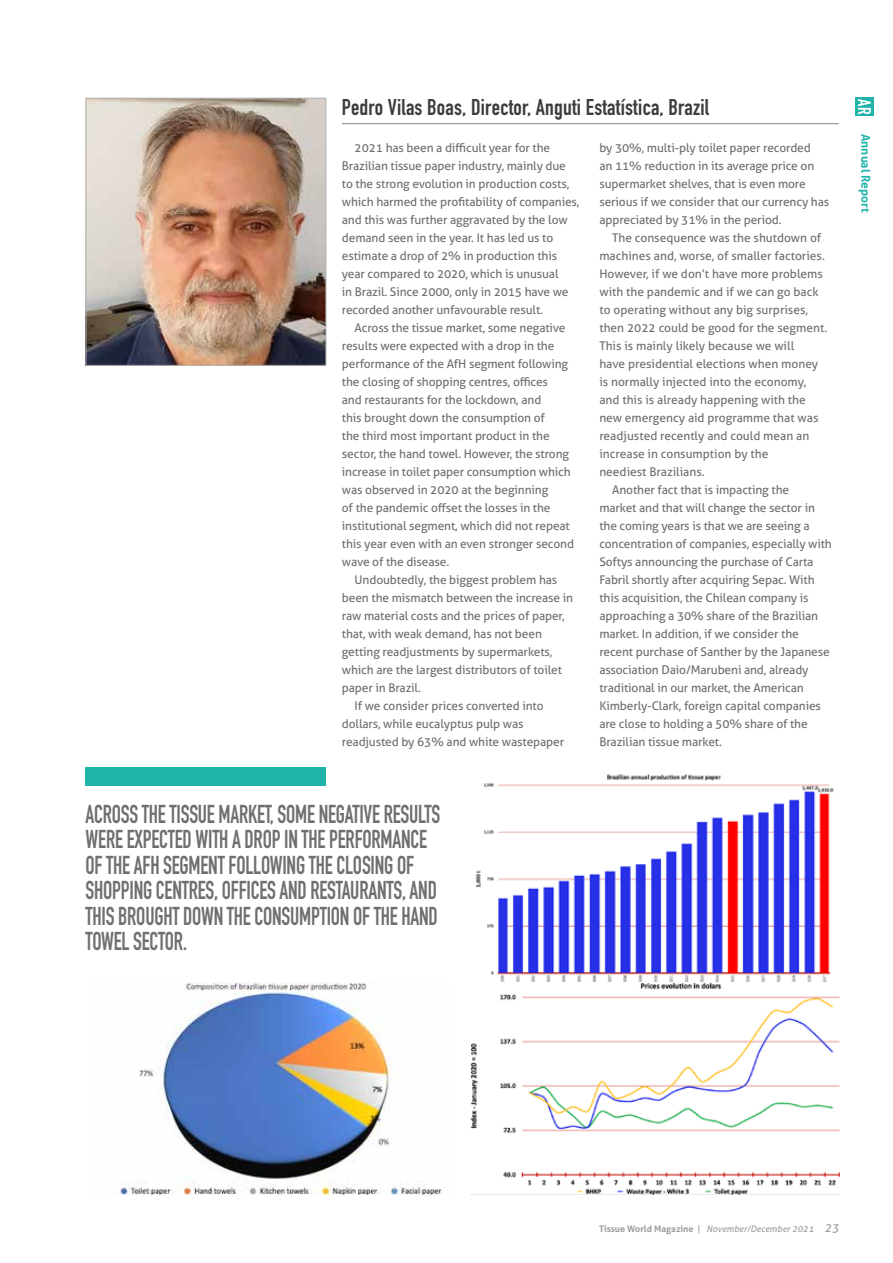
<style>
.page{position:relative;width:893px;height:1263px;background:#fff}
.page>*{position:absolute;margin:0;border:0;box-sizing:border-box;transform-origin:0 0}
.t1{font:700 25.5px/25.5px "DIN Condensed";letter-spacing:-.01em;color:#706f6f;scale:.85 1}
.t2{font:700 22.5px "DIN Condensed";letter-spacing:.01em;color:#3c3c3b}
.t3{font:700 18px "DIN Condensed";color:#fff}
.t4{font:12px/18px "Aller";letter-spacing:-.01em;color:#706f6f}
.t5{font:700 12px "Aller";color:#20b3aa}
.t6{font:italic 9px "Aller";color:#9d9d9c}
.s1{font-weight:700;font-style:normal}
.s2{font-style:normal}
.s3{font-size:12px}
</style>
<div class="page">
<div style="left:856px;top:98px;width:18px;height:18px;background:#20b3aa"></div>
<hr style="left:342px;top:123px;width:497px;height:1px;background:#878787">
<img style="left:88px;top:100px;width:236px;height:264px">
<div style="left:86px;top:98px;width:240px;height:268px;border:1px solid #b3b2b2"></div>
<div style="left:85px;top:767px;width:241px;height:19px;background:#20b3aa"></div>
<img style="left:470px;top:774px;width:369px;height:421px">
<img style="left:120px;top:982px;width:322px;height:213px">
<h2 class="t2" style="left:342px;top:92px;width:369px">Pedro Vilas Boas, Director, Anguti Estatística, Brazil</h2>
<p class="t4" style="left:342px;top:139px;width:239px;text-indent:13px">2021 has been a difficult year for the Brazilian tissue paper industry, mainly due to the strong evolution in production costs, which harmed the profitability of companies, and this was further aggravated by the low demand seen in the year. It has led us to estimate a drop of 2% in production this year compared to 2020, which is unusual<br>in Brazil. Since 2000, only in 2015 have we recorded another unfavourable result.</p>
<p class="t4" style="left:342px;top:319px;width:234px;text-indent:13px">Across the tissue market, some negative results were expected with a drop in the performance of the AfH segment following the closing of shopping centres, offices<br>and restaurants for the lockdown, and<br>this brought down the consumption of<br>the third most important product in the sector, the hand towel. However, the strong increase in toilet paper consumption which was observed in 2020 at the beginning<br>of the pandemic offset the losses in the institutional segment, which did not repeat this year even with an even stronger second wave of the disease.</p>
<p class="t4" style="left:355px;top:571px;width:204px">Undoubtedly, the biggest problem has</p>
<p class="t4" style="left:342px;top:589px;width:233px">been the mismatch between the increase in</p>
<p class="t4" style="left:342px;top:607px;width:224px">raw material costs and the prices of paper,</p>
<p class="t4" style="left:342px;top:625px;width:202px">that, with weak demand, has not been</p>
<p class="t4" style="left:342px;top:643px;width:212px">getting readjustments by supermarkets,</p>
<p class="t4" style="left:342px;top:661px;width:222px">which are the largest distributors of toilet</p>
<p class="t4" style="left:342px;top:679px;width:81px">paper in Brazil.</p>
<p class="t4" style="left:355px;top:697px;width:190px">If we consider prices converted into</p>
<p class="t4" style="left:342px;top:715px;width:183px">dollars, while eucalyptus pulp was</p>
<p class="t4" style="left:342px;top:733px;width:224px">readjusted by 63% and white wastepaper</p>
<p class="t4" style="left:599px;top:139px;width:231px">by 30%, multi-ply toilet paper recorded<br>an 11% reduction in its average price on supermarket shelves, that is even more serious if we consider that our currency has appreciated by 31% in the period.</p>
<p class="t4" style="left:612px;top:229px;width:211px">The consequence was the shutdown of</p>
<p class="t4" style="left:599px;top:247px;width:227px">machines and, worse, of smaller factories.</p>
<p class="t4" style="left:599px;top:265px;width:225px">However, if we don’t have more problems</p>
<p class="t4" style="left:599px;top:283px;width:221px">with the pandemic and if we can go back</p>
<p class="t4" style="left:599px;top:301px;width:210px">to operating without any big surprises,</p>
<p class="t4" style="left:599px;top:319px;width:229px">then 2022 could be good for the segment.</p>
<p class="t4" style="left:599px;top:337px;width:196px">This is mainly likely because we will</p>
<p class="t4" style="left:599px;top:355px;width:220px">have presidential elections when money</p>
<p class="t4" style="left:599px;top:373px;width:209px">is normally injected into the economy,</p>
<p class="t4" style="left:599px;top:391px;width:208px">and this is already happening with the</p>
<p class="t4" style="left:599px;top:409px;width:221px">new emergency aid programme that was</p>
<p class="t4" style="left:599px;top:427px;width:211px">readjusted recently and could mean an</p>
<p class="t4" style="left:599px;top:445px;width:171px">increase in consumption by the</p>
<p class="t4" style="left:599px;top:463px;width:107px">neediest Brazilians.</p>
<p class="t4" style="left:612px;top:481px;width:179px">Another fact that is impacting the</p>
<p class="t4" style="left:599px;top:499px;width:217px">market and that will change the sector in</p>
<p class="t4" style="left:599px;top:517px;width:212px">the coming years is that we are seeing a</p>
<p class="t4" style="left:599px;top:535px;width:234px">concentration of companies, especially with</p>
<p class="t4" style="left:599px;top:553px;width:216px">Softys announcing the purchase of Carta</p>
<p class="t4" style="left:599px;top:571px;width:217px">Fabril shortly after acquiring Sepac. With</p>
<p class="t4" style="left:599px;top:589px;width:211px">this acquisition, the Chilean company is</p>
<p class="t4" style="left:599px;top:607px;width:220px">approaching a 30% share of the Brazilian</p>
<p class="t4" style="left:599px;top:625px;width:201px">market. In addition, if we consider the</p>
<p class="t4" style="left:599px;top:643px;width:232px">recent purchase of Santher by the Japanese</p>
<p class="t4" style="left:599px;top:661px;width:211px">association Daio/Marubeni and, already</p>
<p class="t4" style="left:599px;top:679px;width:206px">traditional in our market, the American</p>
<p class="t4" style="left:599px;top:697px;width:223px">Kimberly-Clark, foreign capital companies</p>
<p class="t4" style="left:599px;top:715px;width:210px">are close to holding a 50% share of the</p>
<p class="t4" style="left:599px;top:733px;width:124px">Brazilian tissue market.</p>
<p class="t1" style="left:86px;top:801px;width:419px">ACROSS THE TISSUE MARKET, SOME NEGATIVE RESULTS WERE EXPECTED WITH A DROP IN THE PERFORMANCE OF THE AFH SEGMENT FOLLOWING THE CLOSING OF SHOPPING CENTRES, OFFICES AND RESTAURANTS, AND THIS BROUGHT DOWN THE CONSUMPTION OF THE HAND TOWEL SECTOR.</p>
<h3 class="t3" style="left:876px;top:99px;width:16px;rotate:90deg">AR</h3>
<p class="t5" style="left:873px;top:134px;width:80px;rotate:90deg">Annual Report</p>
<p class="t6" style="left:599px;top:1223px;width:241px"><span class="s1">Tissue World Magazine</span> <span class="s2">|</span> November/December 2021 <span class="s3">23</span></p>
</div>
